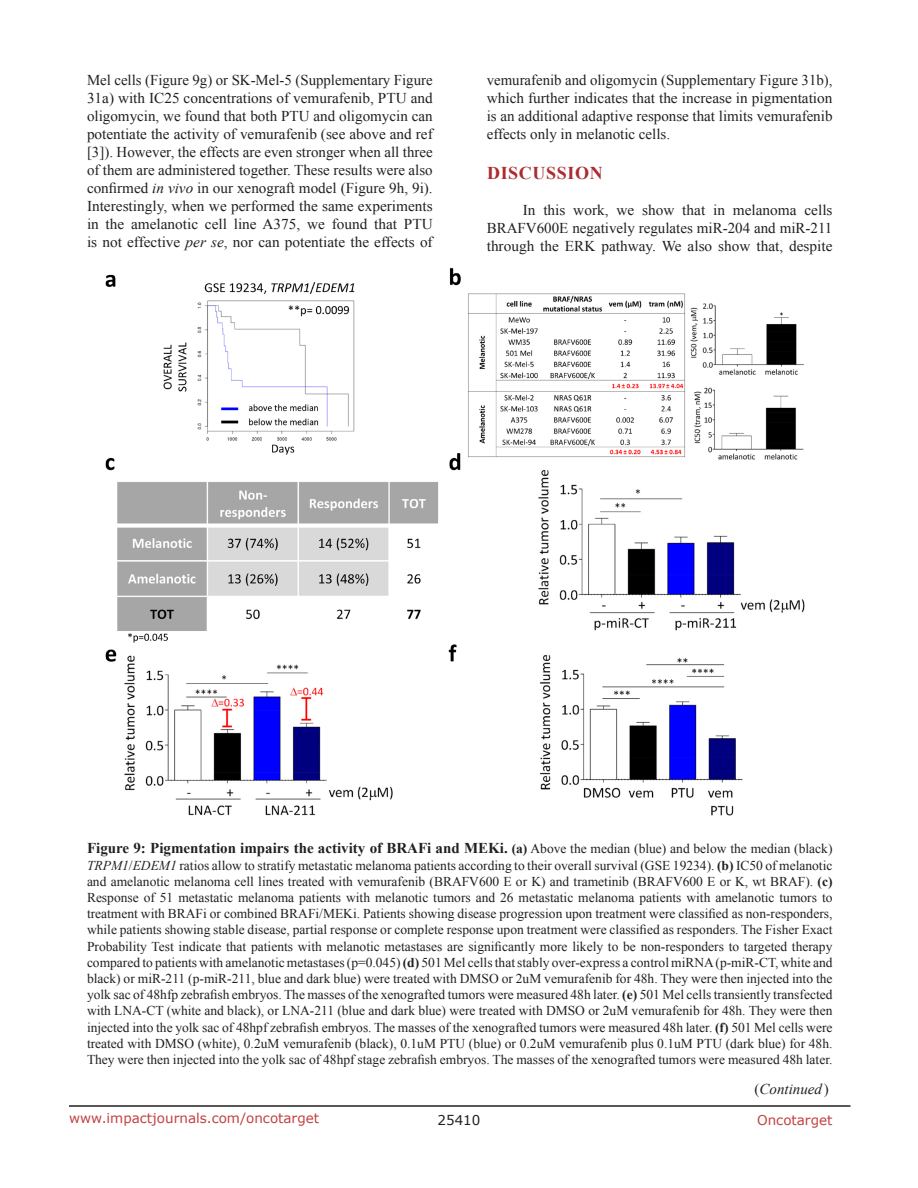
<style>
.page{position:relative;width:918px;height:1188px;background:#fff}
.page>*{position:absolute;margin:0;border:0;box-sizing:border-box;transform-origin:0 0}
.Heading{font:700 18px "Times New Roman";letter-spacing:.035em;color:#ac2b31}
.BodyText{font:15px/18px "Times New Roman";color:#231f20;text-align:justify}
.figuretext{font:700 15px "Times New Roman";color:#231f20}
.equ{font:italic 15px "Times New Roman";color:#231f20}
.figuretext-2{font:13.5px/16.2px "Times New Roman";color:#231f20;text-align:justify}
.t1{font:13.5px "Verdana";color:#c24141}
.t2{font:13.5px "Verdana";color:#231f20}
.s1{font-style:italic}
.s2{font-size:13.5px}
.s3{font-weight:400;font-size:13.5px}
.s4{font-weight:700}
.s5{font-style:normal}
</style>
<div class="page">
<hr style="left:69px;top:1105px;width:781px;height:2px;background:#231f20">
<img style="left:105px;top:267px;width:700px;height:549px">
<p class="BodyText" style="left:87px;top:71px;width:347px">Mel cells (Figure 9g) or SK-Mel-5 (Supplementary Figure 31a) with IC25 concentrations of vemurafenib, PTU and oligomycin, we found that both PTU and oligomycin can potentiate the activity of vemurafenib (see above and ref [3]). However, the effects are even stronger when all three of them are administered together. These results were also confirmed <span class="s1">in vivo</span> in our xenograft model (Figure 9h, 9i).<br>Interestingly, when we performed the same experiments in the amelanotic cell line A375, we found that PTU is not effective <span class="s1">per se</span>, nor can potentiate the effects of</p>
<p class="BodyText" style="left:487px;top:71px;width:347px">vemurafenib and oligomycin (Supplementary Figure 31b), which further indicates that the increase in pigmentation is an additional adaptive response that limits vemurafenib effects only in melanotic cells.</p>
<p class="Heading" style="left:487px;top:160px;width:117px">DISCUSSION</p>
<p class="BodyText" style="left:487px;top:201px;width:347px;text-indent:36px">In this work, we show that in melanoma cells BRAFV600E negatively regulates miR-204 and miR-211 through the ERK pathway. We also show that, despite</p>
<p class="figuretext" style="left:87px;top:838px;width:747px">Figure 9: Pigmentation impairs the activity of BRAFi and MEKi. <span class="s2">(a)</span> <span class="s3">Above the median (blue) and below the median (black)</span></p>
<p class="figuretext-2" style="left:87px;top:857px;width:747px"><span class="s1">TRPM1</span>/<span class="s1">EDEM1</span> ratios allow to stratify metastatic melanoma patients according to their overall survival (GSE 19234). <span class="s4">(b)</span> IC50 of melanotic and amelanotic melanoma cell lines treated with vemurafenib (BRAFV600 E or K) and trametinib (BRAFV600 E or K, wt BRAF). <span class="s4">(c)<br></span>Response of 51 metastatic melanoma patients with melanotic tumors and 26 metastatic melanoma patients with amelanotic tumors to treatment with BRAFi or combined BRAFi/MEKi. Patients showing disease progression upon treatment were classified as non-responders, while patients showing stable disease, partial response or complete response upon treatment were classified as responders. The Fisher Exact Probability Test indicate that patients with melanotic metastases are significantly more likely to be non-responders to targeted therapy compared to patients with amelanotic metastases (p=0.045) <span class="s4">(d)</span> 501 Mel cells that stably over-express a control miRNA (p-miR-CT, white and black) or miR-211 (p-miR-211, blue and dark blue) were treated with DMSO or 2uM vemurafenib for 48h. They were then injected into the yolk sac of 48hfp zebrafish embryos. The masses of the xenografted tumors were measured 48h later. <span class="s4">(e)</span> 501 Mel cells transiently transfected with LNA-CT (white and black), or LNA-211 (blue and dark blue) were treated with DMSO or 2uM vemurafenib for 48h. They were then injected into the yolk sac of 48hpf zebrafish embryos. The masses of the xenografted tumors were measured 48h later. <span class="s4">(f)</span> 501 Mel cells were treated with DMSO (white), 0.2uM vemurafenib (black), 0.1uM PTU (blue) or 0.2uM vemurafenib plus 0.1uM PTU (dark blue) for 48h.<br>They were then injected into the yolk sac of 48hpf stage zebrafish embryos. The masses of the xenografted tumors were measured 48h later.</p>
<p class="equ" style="left:754px;top:1079px;width:76px"><span class="s5">(</span>Continued<span class="s5">)</span></p>
<p class="t1" style="left:69px;top:1109px;width:252px">www.impactjournals.com/oncotarget</p>
<p class="t2" style="left:438px;top:1111px;width:44px">25410</p>
<p class="t1" style="left:757px;top:1111px;width:77px">Oncotarget</p>
</div>
